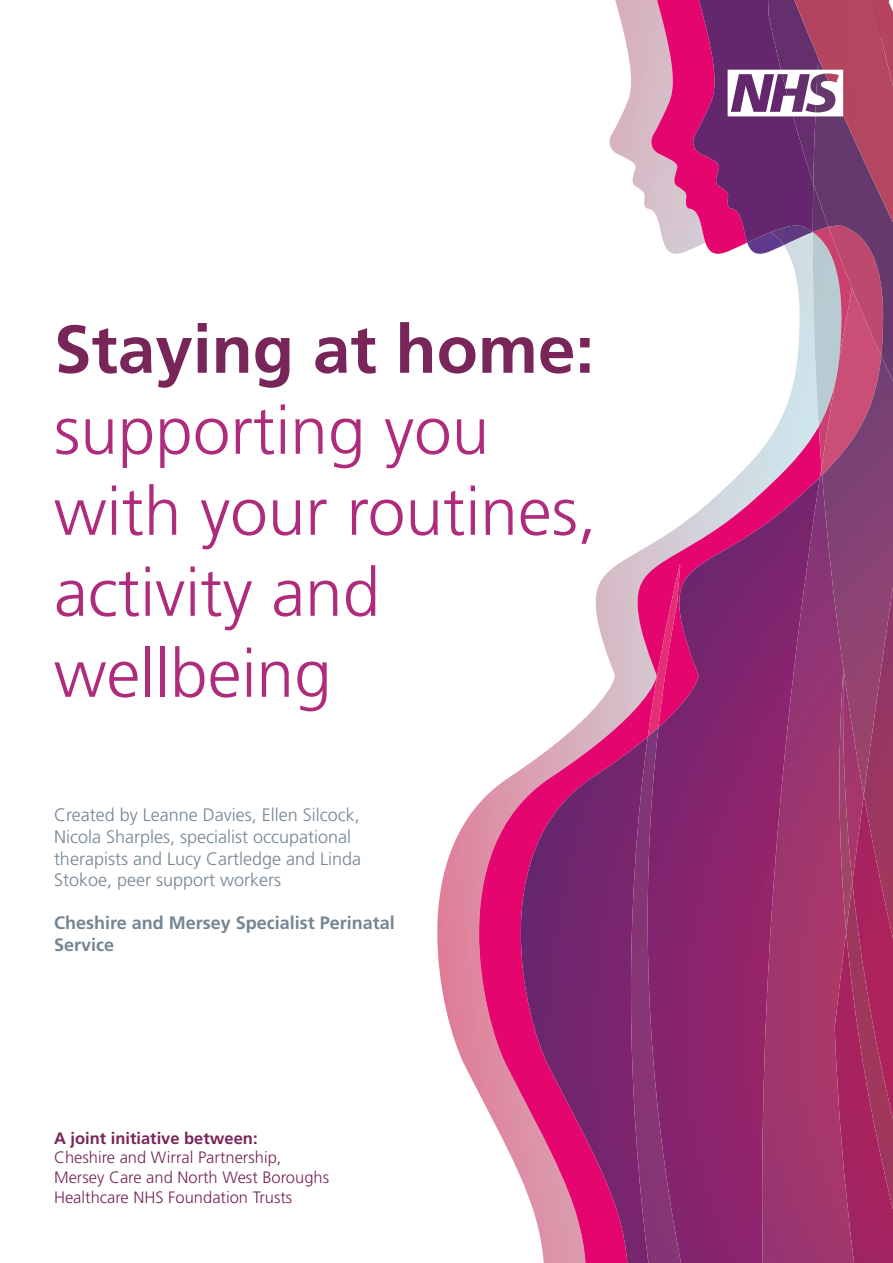
<style>
.page{position:relative;width:893px;height:1263px;background:#fff}
.page>*{position:absolute;margin:0;border:0;box-sizing:border-box;transform-origin:0 0}
.t1{font:300 67.5px "Frutiger LT Pro";color:#af2b7b}
.t2{font:700 67.5px/81px "Frutiger LT Pro";color:#782659}
.t3{font:300 18px/21.6px "Frutiger LT Pro";color:#748593}
.t4{font:700 18px "Frutiger LT Pro";color:#748593}
.t5{font:300 16.5px "Frutiger LT Pro";color:#782659}
.t6{font:700 16.5px "Frutiger LT Pro";color:#782659}
.s1{font-weight:300;color:#af2b7b}
</style>
<div class="page">
<svg style="left:443px;top:797px;width:42px;height:308px"></svg>
<img style="left:485px;top:0;width:404px;height:1263px">
<img style="left:758px;top:475px;width:106px;height:788px">
<svg style="left:648px;top:564px;width:32px;height:163px;background:#df1b76"></svg>
<img style="left:624px;top:727px;width:57px;height:536px">
<div style="left:768px;top:0;width:26px;height:183px;background:#64276d"></div>
<svg style="left:889px;top:1209px;width:3px;height:54px"></svg>
<img style="left:892px;top:1209px;width:1px;height:54px">
<img style="left:813px;top:477px;width:80px;height:462px">
<img style="left:822px;top:381px;width:71px;height:414px">
<svg style="left:813px;top:381px;width:77px;height:96px;background:#a6527f"></svg>
<img style="left:813px;top:222px;width:80px;height:159px">
<img style="left:846px;top:882px;width:47px;height:327px">
<img style="left:837px;top:669px;width:15px;height:262px">
<img style="left:794px;top:0;width:99px;height:222px">
<svg style="left:728px;top:70px;width:115px;height:46px"></svg>
<p class="t2" style="left:54px;top:309px;width:542px">Staying at home: <span class="s1">supporting you</span></p>
<p class="t1" style="left:54px;top:472px;width:544px">with your routines,</p>
<p class="t1" style="left:54px;top:553px;width:328px">activity and</p>
<p class="t1" style="left:54px;top:634px;width:279px">wellbeing</p>
<p class="t3" style="left:54px;top:804px;width:307px">Created by Leanne Davies, Ellen Silcock,</p>
<p class="t3" style="left:54px;top:826px;width:309px">Nicola Sharples, specialist occupational therapists and Lucy Cartledge and Linda<br>Stokoe, peer support workers</p>
<p class="t4" style="left:54px;top:913px;width:342px">Cheshire and Mersey Specialist Perinatal</p>
<p class="t4" style="left:54px;top:934px;width:62px">Service</p>
<p class="t6" style="left:54px;top:1128px;width:205px">A joint initiative between:</p>
<p class="t5" style="left:54px;top:1148px;width:229px">Cheshire and Wirral Partnership,</p>
<p class="t5" style="left:54px;top:1168px;width:277px">Mersey Care and North West Boroughs</p>
<p class="t5" style="left:54px;top:1188px;width:240px">Healthcare NHS Foundation Trusts</p>
</div>
